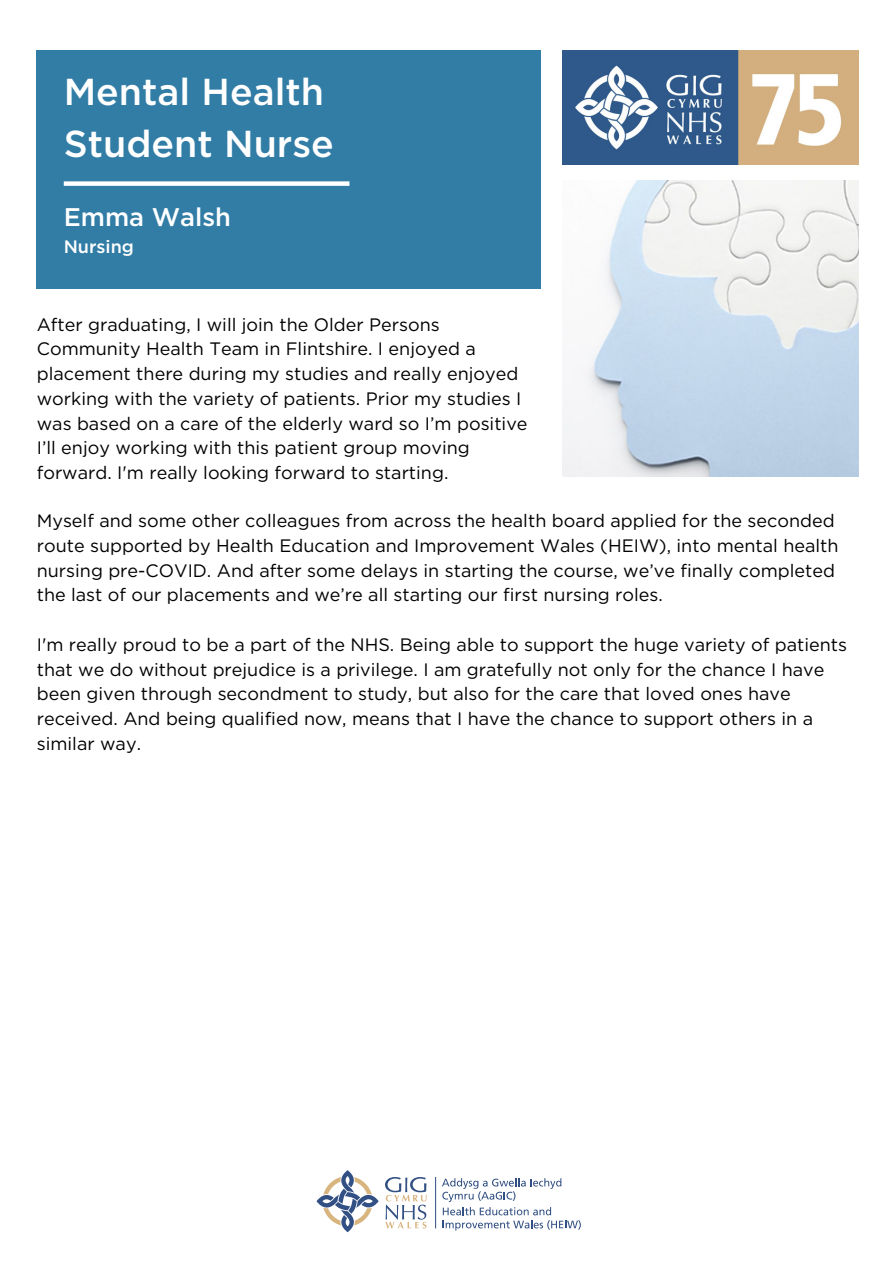
<style>
.page{position:relative;width:893px;height:1264px;background:#fff}
.page>*{position:absolute;margin:0;border:0;box-sizing:border-box;transform-origin:0 0}
.t1{font:500 37.5px "Gotham";color:#fff}
.t2{font:500 25.5px "Gotham";color:#fff}
.t3{font:18px/24.8px "Gotham";color:#000}
.t4{font:500 18px "Gotham";color:#fff}
</style>
<div class="page">
<img style="left:563px;top:180px;width:295px;height:296px">
<hr style="left:435px;top:1176px;width:1px;height:52px;background:#325083">
<svg style="left:316px;top:1170px;width:62px;height:62px"></svg>
<svg style="left:385px;top:1177px;width:41px;height:51px"></svg>
<svg style="left:442px;top:1178px;width:139px;height:52px"></svg>
<img style="left:563px;top:50px;width:295px;height:114px">
<div style="left:37px;top:50px;width:504px;height:238px;background:#317da6"></div>
<div style="left:64px;top:181px;width:285px;height:5px;background:#fff"></div>
<p class="t1" style="left:64px;top:75px;width:262px">Mental Health</p>
<p class="t1" style="left:64px;top:127px;width:271px">Student Nurse</p>
<p class="t2" style="left:64px;top:206px;width:169px">Emma Walsh</p>
<p class="t4" style="left:64px;top:239px;width:72px">Nursing</p>
<p class="t3" style="left:37px;top:313px;width:492px">After graduating, I will join the Older Persons Community Health Team in Flintshire. I enjoyed a placement there during my studies and really enjoyed working with the variety of patients. Prior my studies I was based on a care of the elderly ward so I’m positive I’ll enjoy working with this patient group moving forward. I'm really looking forward to starting.</p>
<p class="t3" style="left:37px;top:509px;width:803px">Myself and some other colleagues from across the health board applied for the seconded route supported by Health Education and Improvement Wales (HEIW), into mental health nursing pre-COVID. And after some delays in starting the course, we’ve finally completed the last of our placements and we’re all starting our first nursing roles.</p>
<p class="t3" style="left:37px;top:633px;width:811px">I'm really proud to be a part of the NHS. Being able to support the huge variety of patients that we do without prejudice is a privilege. I am gratefully not only for the chance I have been given through secondment to study, but also for the care that loved ones have received. And being qualified now, means that I have the chance to support others in a similar way.</p>
</div>
